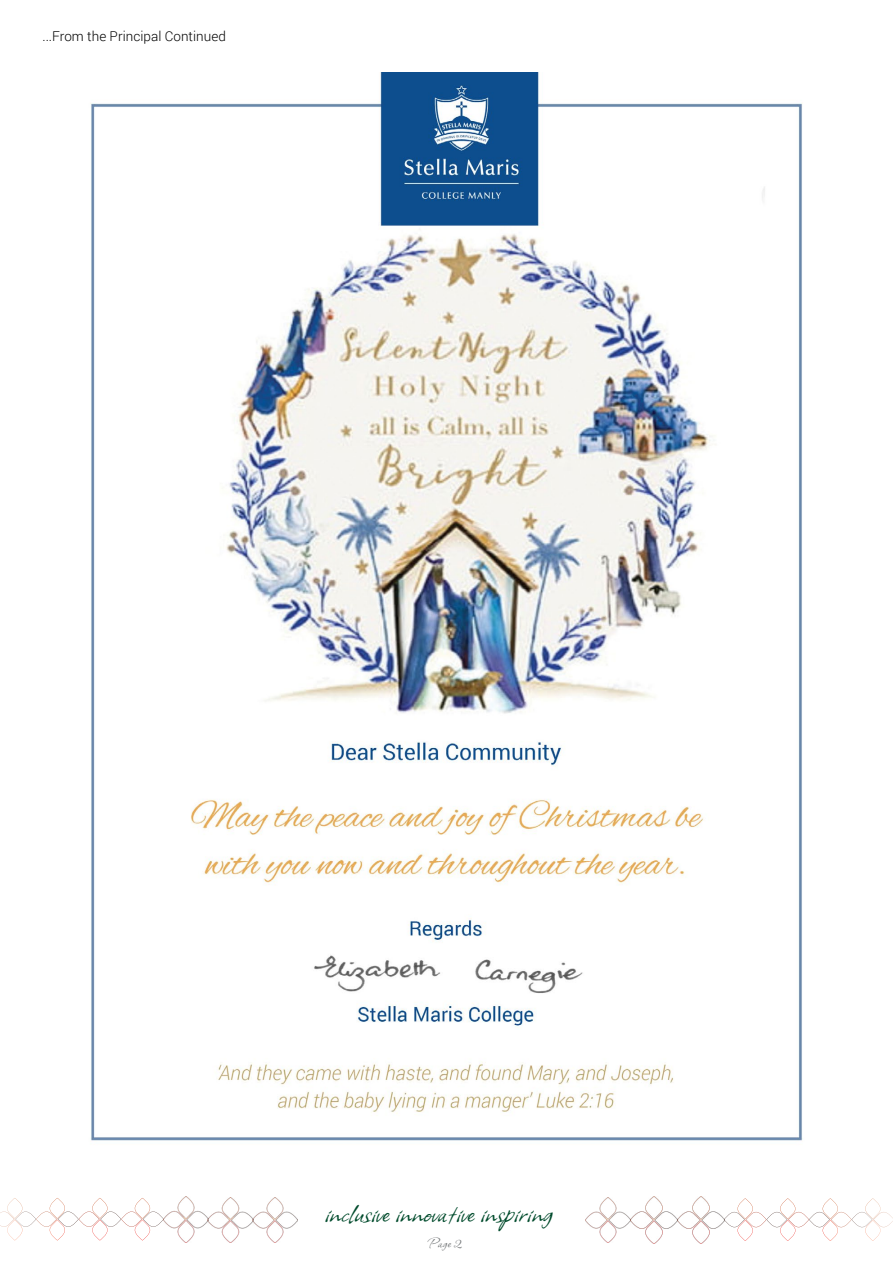
<style>
.page{position:relative;width:893px;height:1263px;background:#fff}
.page>*{position:absolute;margin:0;border:0;box-sizing:border-box;transform-origin:0 0}
.t1{font:34.5px "Allison ROB";color:#004b2c}
.t2{font:16.5px "Allison ROB";color:#747779}
.t3{font:300 13.5px "Roboto";letter-spacing:.005em;color:#000}
</style>
<div class="page">
<img style="left:585px;top:1196px;width:139px;height:47px">
<svg style="left:0;top:1198px;width:163px;height:42px"></svg>
<svg style="left:724px;top:1198px;width:169px;height:43px"></svg>
<img style="left:163px;top:1197px;width:135px;height:46px">
<img style="left:90px;top:73px;width:713px;height:1068px">
<p class="t3" style="left:43px;top:27px;width:185px">...From the Principal Continued</p>
<p class="t1" style="left:325px;top:1192px;width:231px">inclusive innovative inspiring</p>
<p class="t2" style="left:428px;top:1234px;width:35px">Page 2</p>
</div>
